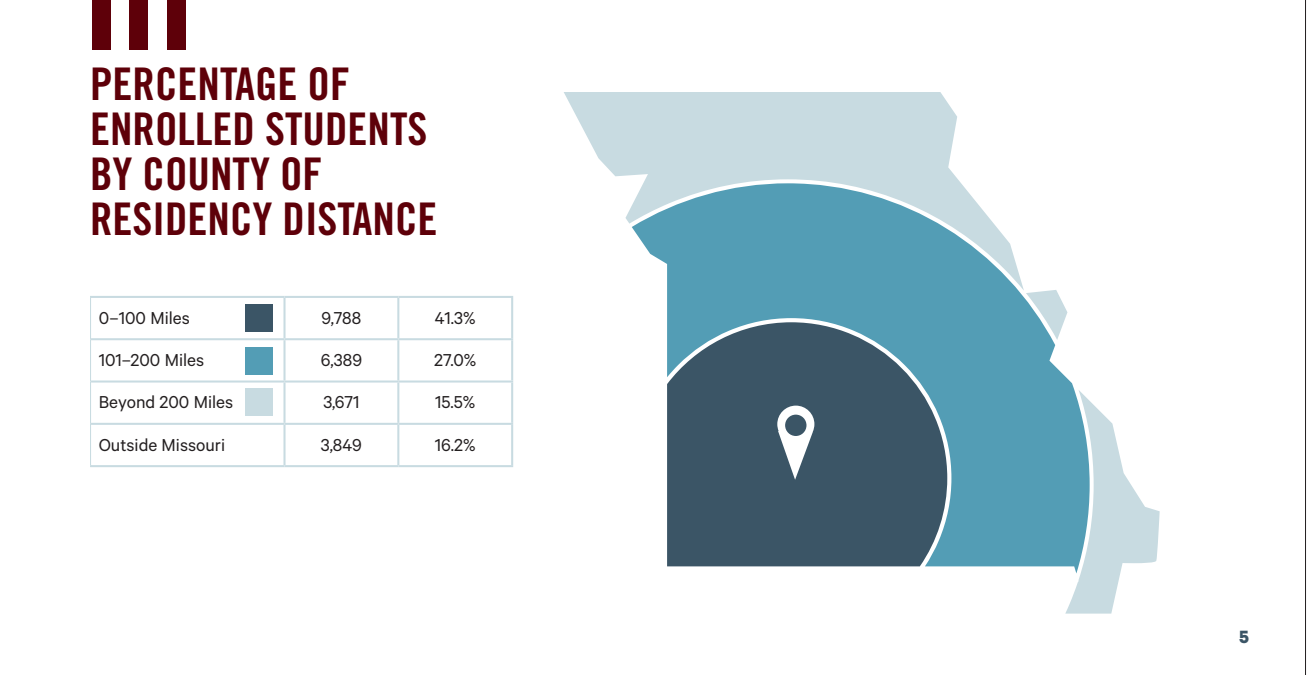
<style>
.page{position:relative;width:1307px;height:675px;background:#fff}
.page>*{position:absolute;margin:0;border:0;box-sizing:border-box;transform-origin:0 0}
.Megan_s_Settings{font:45px/45px "Trade Gothic LT Pro Bd Cn 20";color:#5e0009}
.Megan_s_Settings-2{font:700 20px "Calibre";color:#3b5566}
.Megan_s_Settings-3{font:19.5px "Calibre";color:#231f20}
</style>
<div class="page">
<hr style="left:1305px;top:0;width:1px;height:675px;background:#231f20">
<svg style="left:667px;top:291px;width:408px;height:276px;background:#4c798c"></svg>
<svg style="left:564px;top:92px;width:460px;height:199px"></svg>
<svg style="left:1065px;top:390px;width:94px;height:224px"></svg>
<svg style="left:1026px;top:290px;width:41px;height:50px"></svg>
<svg style="left:777px;top:406px;width:37px;height:74px"></svg>
<hr style="left:90px;top:296px;width:194px;height:2px;background:#c8dbe1">
<hr style="left:284px;top:296px;width:114px;height:2px;background:#c8dbe1">
<hr style="left:283px;top:298px;width:2px;height:40px;background:#c8dbe1">
<hr style="left:398px;top:296px;width:115px;height:2px;background:#c8dbe1">
<hr style="left:397px;top:298px;width:2px;height:40px;background:#c8dbe1">
<hr style="left:511px;top:298px;width:2px;height:40px;background:#c8dbe1">
<hr style="left:91px;top:338px;width:193px;height:2px;background:#c8dbe1">
<hr style="left:284px;top:338px;width:114px;height:2px;background:#c8dbe1">
<hr style="left:283px;top:340px;width:2px;height:41px;background:#c8dbe1">
<hr style="left:398px;top:338px;width:115px;height:2px;background:#c8dbe1">
<hr style="left:397px;top:340px;width:2px;height:41px;background:#c8dbe1">
<hr style="left:511px;top:340px;width:2px;height:41px;background:#c8dbe1">
<hr style="left:91px;top:381px;width:193px;height:2px;background:#c8dbe1">
<hr style="left:284px;top:381px;width:114px;height:2px;background:#c8dbe1">
<hr style="left:283px;top:383px;width:2px;height:40px;background:#c8dbe1">
<hr style="left:398px;top:381px;width:115px;height:2px;background:#c8dbe1">
<hr style="left:397px;top:383px;width:2px;height:40px;background:#c8dbe1">
<hr style="left:511px;top:383px;width:2px;height:40px;background:#c8dbe1">
<hr style="left:91px;top:423px;width:193px;height:2px;background:#c8dbe1">
<hr style="left:284px;top:423px;width:114px;height:2px;background:#c8dbe1">
<hr style="left:283px;top:425px;width:2px;height:40px;background:#c8dbe1">
<hr style="left:398px;top:423px;width:115px;height:2px;background:#c8dbe1">
<hr style="left:397px;top:425px;width:2px;height:40px;background:#c8dbe1">
<hr style="left:511px;top:425px;width:2px;height:40px;background:#c8dbe1">
<hr style="left:90px;top:465px;width:194px;height:2px;background:#c8dbe1">
<hr style="left:284px;top:465px;width:114px;height:2px;background:#c8dbe1">
<hr style="left:398px;top:465px;width:115px;height:2px;background:#c8dbe1">
<hr style="left:90px;top:298px;width:1px;height:41px;background:#c8dbe1">
<hr style="left:90px;top:339px;width:1px;height:43px;background:#c8dbe1">
<hr style="left:90px;top:382px;width:1px;height:42px;background:#c8dbe1">
<hr style="left:90px;top:424px;width:1px;height:41px;background:#c8dbe1">
<div style="left:245px;top:304px;width:28px;height:28px;background:#3b5566"></div>
<div style="left:245px;top:347px;width:28px;height:27px;background:#539db5"></div>
<div style="left:245px;top:388px;width:28px;height:27px;background:#c8dbe1"></div>
<div style="left:92px;top:0;width:19px;height:50px;background:#5e0009"></div>
<div style="left:129px;top:0;width:19px;height:50px;background:#5e0009"></div>
<div style="left:167px;top:0;width:19px;height:50px;background:#5e0009"></div>
<p class="Megan_s_Settings" style="left:90px;top:61px;width:349px">PERCENTAGE OF<br>ENROLLED STUDENTS<br>BY COUNTY OF<br>RESIDENCY DISTANCE</p>
<p class="Megan_s_Settings-3" style="left:99px;top:306px;width:93px">0–100 Miles</p>
<p class="Megan_s_Settings-3" style="left:322px;top:306px;width:41px">9,788</p>
<p class="Megan_s_Settings-3" style="left:435px;top:306px;width:42px">41.3%</p>
<p class="Megan_s_Settings-3" style="left:99px;top:349px;width:107px">101–200 Miles</p>
<p class="Megan_s_Settings-3" style="left:321px;top:349px;width:43px">6,389</p>
<p class="Megan_s_Settings-3" style="left:434px;top:349px;width:44px">27.0%</p>
<p class="Megan_s_Settings-3" style="left:99px;top:391px;width:136px">Beyond 200 Miles</p>
<p class="Megan_s_Settings-3" style="left:323px;top:391px;width:38px">3,671</p>
<p class="Megan_s_Settings-3" style="left:435px;top:391px;width:42px">15.5%</p>
<p class="Megan_s_Settings-3" style="left:99px;top:433px;width:128px">Outside Missouri</p>
<p class="Megan_s_Settings-3" style="left:321px;top:433px;width:43px">3,849</p>
<p class="Megan_s_Settings-3" style="left:435px;top:433px;width:42px">16.2%</p>
<p class="Megan_s_Settings-2" style="left:1239px;top:625px;width:11px">5</p>
</div>
